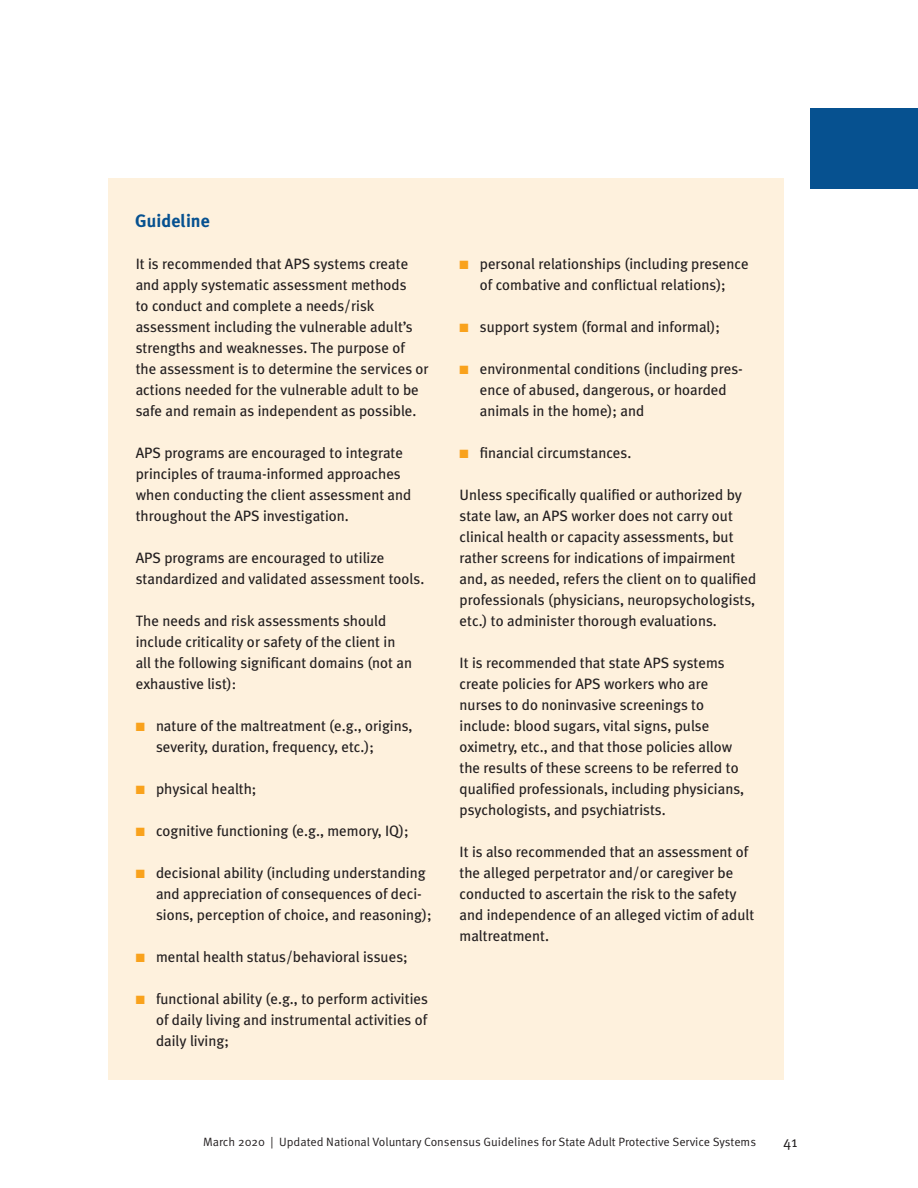
<style>
.page{position:relative;width:918px;height:1188px;background:#fff}
.page>*{position:absolute;margin:0;border:0;box-sizing:border-box;transform-origin:0 0}
.t1{font:700 18px "Meta Plus";color:#065190}
.t2{font:15px/21px "Meta Plus";color:#231f20}
.t3{font:15px "Meta Pro Norm";color:#231f20}
.t4{font:12px "Meta Pro Norm";color:#231f20}
.s1{color:#f9a21c}
</style>
<div class="page">
<div style="left:810px;top:108px;width:108px;height:81px;background:#065190"></div>
<div style="left:108px;top:178px;width:675px;height:902px;background:#fef1dd"></div>
<p class="t1" style="left:135px;top:210px;width:76px">Guideline</p>
<p class="t2" style="left:136px;top:253px;width:294px">It is recommended that APS systems create and apply systematic assessment methods<br>to conduct and complete a needs/risk assessment including the vulnerable adult’s strengths and weaknesses. The purpose of the assessment is to determine the services or actions needed for the vulnerable adult to be safe and remain as independent as possible.</p>
<p class="t2" style="left:136px;top:442px;width:277px">APS programs are encouraged to integrate principles of trauma-informed approaches when conducting the client assessment and throughout the APS investigation.</p>
<p class="t2" style="left:136px;top:547px;width:290px">APS programs are encouraged to utilize standardized and validated assessment tools.</p>
<p class="t2" style="left:136px;top:610px;width:278px">The needs and risk assessments should include criticality or safety of the client in all the following significant domains (not an exhaustive list):</p>
<p class="t2" style="left:156px;top:715px;width:258px;text-indent:-20px"><span class="s1">■</span> nature of the maltreatment (e.g., origins, severity, duration, frequency, etc.);</p>
<p class="t2" style="left:136px;top:778px;width:122px"><span class="s1">■</span> physical health;</p>
<p class="t2" style="left:136px;top:820px;width:275px"><span class="s1">■</span> cognitive functioning (e.g., memory, IQ);</p>
<p class="t2" style="left:156px;top:862px;width:277px;text-indent:-20px"><span class="s1">■</span> decisional ability (including understanding and appreciation of consequences of deci&shy;sions, perception of choice, and reasoning);</p>
<p class="t2" style="left:136px;top:946px;width:274px"><span class="s1">■</span> mental health status/behavioral issues;</p>
<p class="t2" style="left:156px;top:988px;width:273px;text-align:justify;text-indent:-20px"><span class="s1">■</span> functional ability (e.g., to perform activities of daily living and instrumental activities of daily living;</p>
<p class="t2" style="left:460px;top:253px;width:291px;text-align:center"><span class="s1">■</span> personal relationships (including presence of combative and conflictual relations);</p>
<p class="t2" style="left:460px;top:316px;width:262px"><span class="s1">■</span> support system (formal and informal);</p>
<p class="t2" style="left:480px;top:358px;width:265px;text-indent:-20px"><span class="s1">■</span> environmental conditions (including pres&shy;ence of abused, dangerous, or hoarded animals in the home); and</p>
<p class="t2" style="left:460px;top:442px;width:173px"><span class="s1">■</span> financial circumstances.</p>
<p class="t2" style="left:460px;top:484px;width:298px">Unless specifically qualified or authorized by state law, an APS worker does not carry out clinical health or capacity assessments, but rather screens for indications of impairment and, as needed, refers the client on to qualified professionals (physicians, neuropsychologists, etc.) to administer thorough evaluations.</p>
<p class="t2" style="left:460px;top:652px;width:286px">It is recommended that state APS systems create policies for APS workers who are nurses to do noninvasive screenings to include: blood sugars, vital signs, pulse oximetry, etc., and that those policies allow the results of these screens to be referred to qualified professionals, including physicians, psychologists, and psychiatrists.</p>
<p class="t2" style="left:460px;top:841px;width:296px">It is also recommended that an assessment of the alleged perpetrator and/or caregiver be conducted to ascertain the risk to the safety and independence of an alleged victim of adult maltreatment.</p>
<p class="t4" style="left:203px;top:1132px;width:554px">March 2020 | Updated National Voluntary Consensus Guidelines for State Adult Protective Service Systems</p>
<p class="t3" style="left:783px;top:1130px;width:16px">41</p>
</div>
